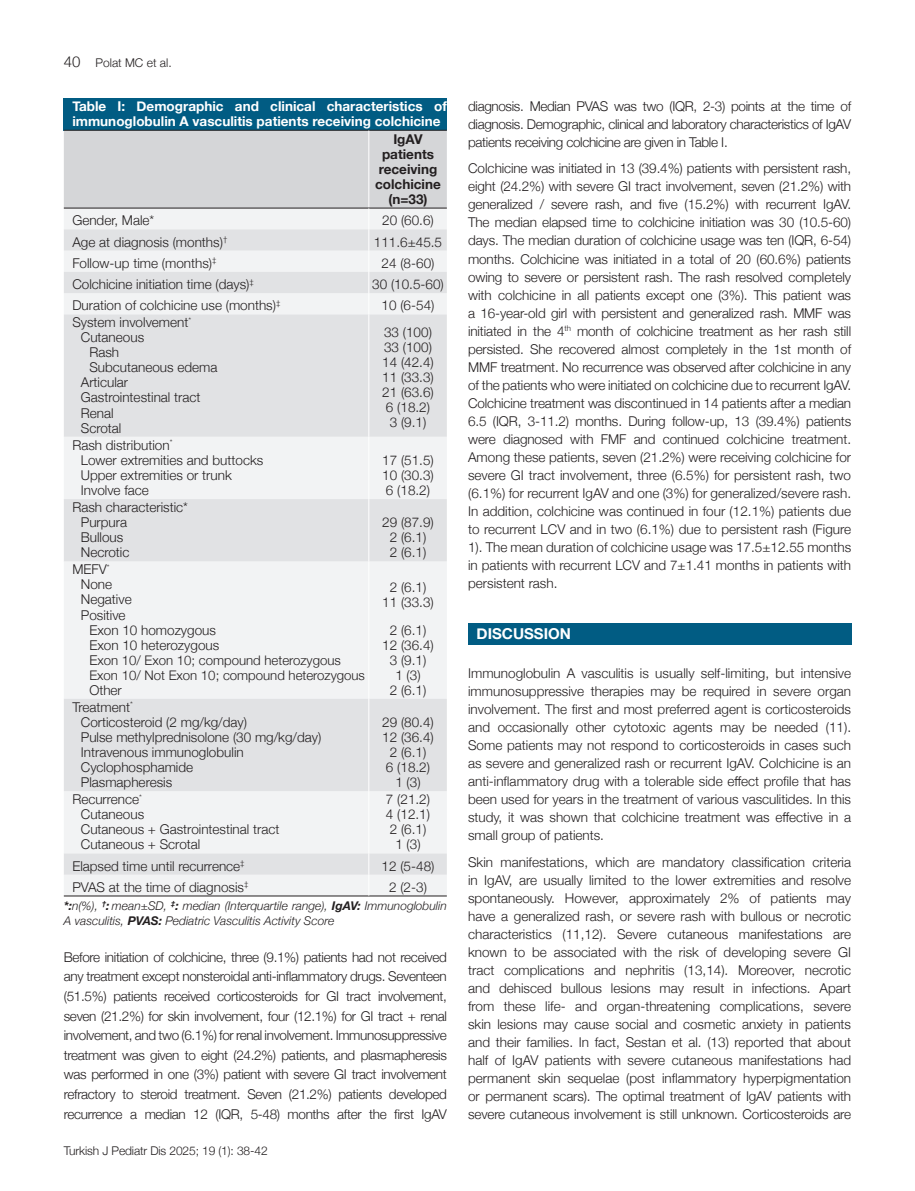
<style>
.page{position:relative;width:915px;height:1191px;background:#fff}
.page>*{position:absolute;margin:0;border:0;box-sizing:border-box;transform-origin:0 0}
.t1{font:700 15px "Helvetica Neue";color:#fff}
.t2{font:300 13.5px/18px "Helvetica Neue";color:#231f20;text-align:justify}
.t3{font:700 13.5px/15px "Helvetica Neue";color:#fff}
.t4{font:700 13.5px/15px "Helvetica Neue";color:#231f20;text-align:center}
.t5{font:300 13.2px/15px "Helvetica Neue";color:#231f20}
.t6{font:italic 300 12px/15px "Helvetica Neue";color:#231f20}
.t7{font:300 12px "Helvetica Neue";letter-spacing:-.01em;color:#231f20}
.s1{font-size:15px}
.s2{font-size:13.5px}
.s3{font-weight:700}
</style>
<div class="page">
<div style="left:468px;top:623px;width:382px;height:21px;background:#015c83"></div>
<div style="left:64px;top:98px;width:382px;height:32px;background:#015c83"></div>
<div style="left:64px;top:874px;width:382px;height:21px;background:#f2f3f4"></div>
<svg style="left:64px;top:314px;width:382px;height:560px;fill:#e1e2e4"></svg>
<hr style="left:64px;top:895px;width:305px;height:1px;background:#231f20">
<hr style="left:369px;top:895px;width:77px;height:1px;background:#231f20">
<svg style="left:64px;top:130px;width:382px;height:184px"></svg>
<hr style="left:368px;top:314px;width:1px;height:123px;background:#fff">
<hr style="left:368px;top:437px;width:1px;height:62px;background:#fff">
<hr style="left:368px;top:499px;width:1px;height:62px;background:#fff">
<hr style="left:368px;top:561px;width:1px;height:138px;background:#fff">
<hr style="left:368px;top:699px;width:1px;height:92px;background:#fff">
<hr style="left:368px;top:791px;width:1px;height:62px;background:#fff">
<svg style="left:368px;top:853px;width:1px;height:42px"></svg>
<p class="t7" style="left:64px;top:53px;width:109px"><span class="s1">40</span> Polat MC et al.</p>
<p class="t3" style="left:72px;top:99px;width:376px">Table I: Demographic and clinical characteristics of immunoglobulin A vasculitis patients receiving colchicine</p>
<p class="t4" style="left:375px;top:132px;width:67px">IgAV patients receiving colchicine (n=33)</p>
<p class="t2" style="left:72px;top:211px;width:83px">Gender, Male*</p>
<p class="t2" style="left:382px;top:211px;width:53px">20 (60.6)</p>
<p class="t2" style="left:72px;top:232px;width:156px">Age at diagnosis (months)<sup>†</sup></p>
<p class="t2" style="left:374px;top:232px;width:70px">111.6±45.5</p>
<p class="t2" style="left:72px;top:253px;width:146px">Follow-up time (months)<sup>‡</sup></p>
<p class="t2" style="left:381px;top:253px;width:54px">24 (8-60)</p>
<p class="t2" style="left:72px;top:274px;width:183px">Colchicine initiation time (days)<sup>‡</sup></p>
<p class="t2" style="left:372px;top:274px;width:73px">30 (10.5-60)</p>
<p class="t2" style="left:72px;top:295px;width:209px">Duration of colchicine use (months)<sup>‡</sup></p>
<p class="t2" style="left:381px;top:295px;width:54px">10 (6-54)</p>
<p class="t2" style="left:72px;top:313px;width:120px">System involvement<sup>*</sup></p>
<p class="t2" style="left:81px;top:328px;width:65px">Cutaneous</p>
<p class="t2" style="left:89px;top:343px;width:31px">Rash</p>
<p class="t2" style="left:89px;top:358px;width:130px">Subcutaneous edema</p>
<p class="t2" style="left:81px;top:373px;width:49px">Articular</p>
<p class="t2" style="left:81px;top:388px;width:121px">Gastrointestinal tract</p>
<p class="t2" style="left:81px;top:403px;width:34px">Renal</p>
<p class="t2" style="left:81px;top:418px;width:42px">Scrotal</p>
<p class="t2" style="left:382px;top:324px;width:53px;line-height:15px;text-align:center">33 (100)<br>33 (100)<br>14 (42.4)<br>11 (33.3)<br>21 (63.6)<br>6 (18.2)<br>3 (9.1)</p>
<p class="t2" style="left:81px;top:436px;width:184px;line-height:15px;text-align:left;text-indent:-9px">Rash distribution<sup>*<br></sup>Lower extremities and buttocks<br>Upper extremities or trunk<br>Involve face</p>
<p class="t2" style="left:81px;top:499px;width:109px;line-height:15px;text-align:left;text-indent:-9px">Rash characteristic*<br>Purpura<br>Bullous<br>Necrotic</p>
<p class="t2" style="left:72px;top:559px;width:39px">MEFV<sup>*</sup></p>
<p class="t2" style="left:81px;top:574px;width:33px">None</p>
<p class="t2" style="left:81px;top:589px;width:52px">Negative</p>
<p class="t2" style="left:81px;top:604px;width:46px">Positive</p>
<p class="t2" style="left:89px;top:619px;width:128px">Exon 10 homozygous</p>
<p class="t2" style="left:89px;top:634px;width:131px">Exon 10 heterozygous</p>
<p class="t5" style="left:89px;top:651px;width:277px"><span class="s2">E</span>xon 10/ Exon 10; compound heterozygous<br>Exon 10/ Not Exon 10; compound heterozygous</p>
<p class="t2" style="left:89px;top:679px;width:34px">Other</p>
<p class="t2" style="left:81px;top:698px;width:242px;line-height:15px;text-align:left;text-indent:-9px">Treatment<sup>*<br></sup>Corticosteroid (2 mg/kg/day)<br>Pulse methylprednisolone (30 mg/kg/day)<br>Intravenous immunoglobulin<br>Cyclophosphamide<br>Plasmapheresis</p>
<p class="t2" style="left:382px;top:451px;width:53px;line-height:15px">17 (51.5)<br>10 (30.3)<br>6 (18.2)</p>
<p class="t2" style="left:382px;top:514px;width:53px;line-height:15px;text-align:center">29 (87.9)<br>2 (6.1)<br>2 (6.1)</p>
<p class="t2" style="left:382px;top:578px;width:53px;line-height:15px;text-align:center">2 (6.1)<br>11 (33.3)</p>
<p class="t2" style="left:382px;top:621px;width:53px;line-height:15px;text-align:center">2 (6.1)<br>12 (36.4)<br>3 (9.1)<br>1 (3)<br>2 (6.1)</p>
<p class="t2" style="left:382px;top:713px;width:53px;line-height:15px;text-align:center">29 (80.4)<br>12 (36.4)<br>2 (6.1)<br>6 (18.2)<br>1 (3)</p>
<p class="t2" style="left:81px;top:791px;width:200px;line-height:15px;text-align:left;text-indent:-9px">Recurrence<sup>*<br></sup>Cutaneous<br>Cutaneous + Gastrointestinal tract<br>Cutaneous + Scrotal</p>
<p class="t2" style="left:386px;top:791px;width:46px;line-height:15px;text-align:center">7 (21.2)<br>4 (12.1)<br>2 (6.1)<br>1 (3)</p>
<p class="t2" style="left:72px;top:856px;width:174px">Elapsed time until recurrence<sup>‡</sup></p>
<p class="t2" style="left:381px;top:856px;width:54px">12 (5-48)</p>
<p class="t2" style="left:72px;top:877px;width:177px">PVAS at the time of diagnosis<sup>‡</sup></p>
<p class="t2" style="left:389px;top:877px;width:39px">2 (2-3)</p>
<p class="t6" style="left:64px;top:897px;width:384px"><span class="s3">*:</span>n(%), <sup>†</sup><span class="s3">:</span> mean±SD, <sup>‡</sup><span class="s3">:</span> median (Interquartile range), <span class="s3">IgAV:</span> Immunoglobulin<br>A vasculitis, <span class="s3">PVAS:</span> Pediatric Vasculitis Activity Score</p>
<p class="t2" style="left:64px;top:946px;width:384px;line-height:19.6px">Before initiation of colchicine, three (9.1%) patients had not received any treatment except nonsteroidal anti-inflammatory drugs. Seventeen (51.5%) patients received corticosteroids for GI tract involvement, seven (21.2%) for skin involvement, four (12.1%) for GI tract + renal involvement, and two (6.1%) for renal involvement. Immunosuppressive treatment was given to eight (24.2%) patients, and plasmapheresis was performed in one (3%) patient with severe GI tract involvement refractory to steroid treatment. Seven (21.2%) patients developed recurrence a median 12 (IQR, 5-48) months after the first IgAV</p>
<p class="t7" style="left:64px;top:1140px;width:205px">Turkish J Pediatr Dis 2025; 19 (1): 38-42</p>
<p class="t2" style="left:468px;top:96px;width:384px">diagnosis. Median PVAS was two (IQR, 2-3) points at the time of diagnosis. Demographic, clinical and laboratory characteristics of IgAV patients receiving colchicine are given in Table I.</p>
<p class="t2" style="left:468px;top:159px;width:384px">Colchicine was initiated in 13 (39.4%) patients with persistent rash, eight (24.2%) with severe GI tract involvement, seven (21.2%) with generalized / severe rash, and five (15.2%) with recurrent IgAV.<br>The median elapsed time to colchicine initiation was 30 (10.5-60) days. The median duration of colchicine usage was ten (IQR, 6-54) months. Colchicine was initiated in a total of 20 (60.6%) patients owing to severe or persistent rash. The rash resolved completely with colchicine in all patients except one (3%). This patient was a 16-year-old girl with persistent and generalized rash. MMF was initiated in the 4<sup>th</sup> month of colchicine treatment as her rash still persisted. She recovered almost completely in the 1st month of MMF treatment. No recurrence was observed after colchicine in any of the patients who were initiated on colchicine due to recurrent IgAV.<br>Colchicine treatment was discontinued in 14 patients after a median 6.5 (IQR, 3-11.2) months. During follow-up, 13 (39.4%) patients were diagnosed with FMF and continued colchicine treatment.<br>Among these patients, seven (21.2%) were receiving colchicine for severe GI tract involvement, three (6.5%) for persistent rash, two (6.1%) for recurrent IgAV and one (3%) for generalized/severe rash.<br>In addition, colchicine was continued in four (12.1%) patients due to recurrent LCV and in two (6.1%) due to persistent rash (Figure 1). The mean duration of colchicine usage was 17.5±12.55 months in patients with recurrent LCV and 7±1.41 months in patients with persistent rash.</p>
<p class="t1" style="left:476px;top:622px;width:96px">DISCUSSION</p>
<p class="t2" style="left:468px;top:663px;width:384px">Immunoglobulin A vasculitis is usually self-limiting, but intensive immunosuppressive therapies may be required in severe organ involvement. The first and most preferred agent is corticosteroids and occasionally other cytotoxic agents may be needed (11).<br>Some patients may not respond to corticosteroids in cases such as severe and generalized rash or recurrent IgAV. Colchicine is an anti-inflammatory drug with a tolerable side effect profile that has been used for years in the treatment of various vasculitides. In this study, it was shown that colchicine treatment was effective in a small group of patients.</p>
<p class="t2" style="left:468px;top:851px;width:384px">Skin manifestations, which are mandatory classification criteria in IgAV, are usually limited to the lower extremities and resolve spontaneously. However, approximately 2% of patients may have a generalized rash, or severe rash with bullous or necrotic characteristics (11,12). Severe cutaneous manifestations are known to be associated with the risk of developing severe GI tract complications and nephritis (13,14). Moreover, necrotic and dehisced bullous lesions may result in infections. Apart from these life- and organ-threatening complications, severe skin lesions may cause social and cosmetic anxiety in patients and their families. In fact, Sestan et al. (13) reported that about half of IgAV patients with severe cutaneous manifestations had permanent skin sequelae (post inflammatory hyperpigmentation or permanent scars). The optimal treatment of IgAV patients with severe cutaneous involvement is still unknown. Corticosteroids are</p>
</div>
